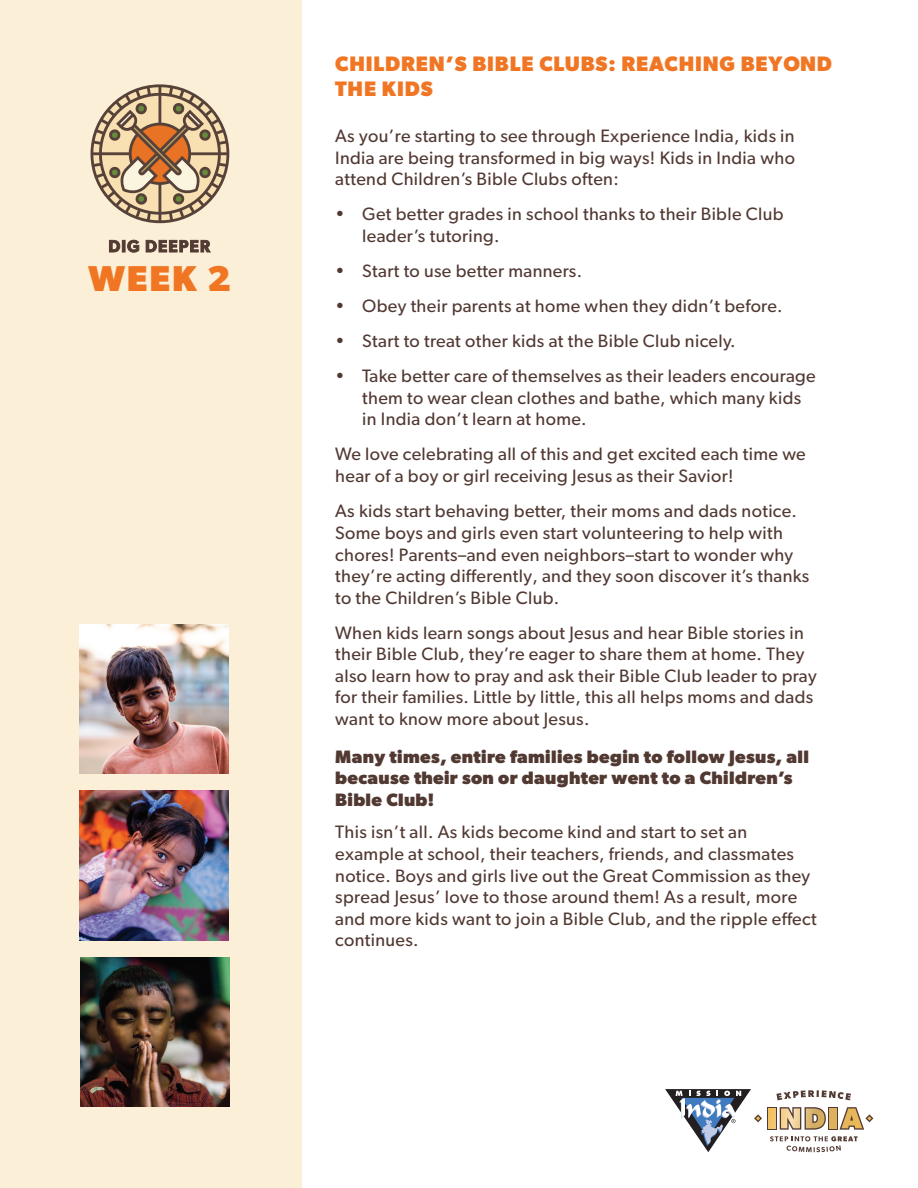
<style>
.page{position:relative;width:918px;height:1188px;background:#fff}
.page>*{position:absolute;margin:0;border:0;box-sizing:border-box;transform-origin:0 0}
.t1{font:700 36px "Gibson";color:#f07624}
.t2{font:700 21px/25.2px "Gibson";letter-spacing:.04em;color:#f07624}
.t3{font:18px/21.6px "Gibson";letter-spacing:.02em;color:#513932}
.t4{font:700 18px/21.6px "Gibson";letter-spacing:.02em;color:#513932}
</style>
<div class="page">
<div style="left:0;top:0;width:302px;height:1188px;background:#fbefd7"></div>
<svg style="left:91px;top:84px;width:138px;height:139px"></svg>
<svg style="left:109px;top:240px;width:31px;height:13px"></svg>
<svg style="left:146px;top:240px;width:65px;height:13px"></svg>
<svg style="left:770px;top:1136px;width:88px;height:16px"></svg>
<svg style="left:776px;top:1090px;width:75px;height:10px"></svg>
<svg style="left:767px;top:1107px;width:9px;height:23px"></svg>
<div style="left:829px;top:1107px;width:9px;height:23px;background:#ddb15d"></div>
<div style="left:769px;top:1108px;width:6px;height:20px;background:#f3c368"></div>
<svg style="left:780px;top:1107px;width:46px;height:23px"></svg>
<svg style="left:839px;top:1107px;width:34px;height:23px"></svg>
<svg style="left:665px;top:1089px;width:97px;height:63px"></svg>
<img style="left:80px;top:957px;width:149px;height:149px">
<img style="left:79px;top:791px;width:149px;height:149px">
<img style="left:79px;top:624px;width:149px;height:149px">
<h1 class="t1" style="left:89px;top:257px;width:144px">WEEK 2</h1>
<p class="t2" style="left:335px;top:50px;width:498px">CHILDREN’S BIBLE CLUBS: REACHING BEYOND<br>THE KIDS</p>
<p class="t3" style="left:335px;top:125px;width:461px;text-align:justify">As you’re starting to see through Experience India, kids in India are being transformed in big ways! Kids in India who attend Children’s Bible Clubs often:</p>
<p class="t3" style="left:362px;top:203px;width:423px;text-indent:-27px">• Get better grades in school thanks to their Bible Club leader’s tutoring.</p>
<p class="t3" style="left:335px;top:260px;width:248px">• Start to use better manners.</p>
<p class="t3" style="left:335px;top:295px;width:449px">• Obey their parents at home when they didn’t before.</p>
<p class="t3" style="left:335px;top:330px;width:402px">• Start to treat other kids at the Bible Club nicely.</p>
<p class="t3" style="left:362px;top:365px;width:455px;text-indent:-27px">• Take better care of themselves as their leaders encourage them to wear clean clothes and bathe, which many kids in India don’t learn at home.</p>
<p class="t3" style="left:335px;top:443px;width:472px">We love celebrating all of this and get excited each time we hear of a boy or girl receiving Jesus as their Savior!</p>
<p class="t3" style="left:335px;top:500px;width:476px">As kids start behaving better, their moms and dads notice.<br>Some boys and girls even start volunteering to help with chores! Parents–and even neighbors–start to wonder why they’re acting differently, and they soon discover it’s thanks to the Children’s Bible Club.</p>
<p class="t3" style="left:335px;top:621px;width:483px">When kids learn songs about Jesus and hear Bible stories in their Bible Club, they’re eager to share them at home. They also learn how to pray and ask their Bible Club leader to pray for their families. Little by little, this all helps moms and dads want to know more about Jesus.</p>
<p class="t4" style="left:335px;top:745px;width:475px">Many times, entire families begin to follow Jesus, all because their son or daughter went to a Children’s<br>Bible Club!</p>
<p class="t3" style="left:335px;top:821px;width:483px">This isn’t all. As kids become kind and start to set an example at school, their teachers, friends, and classmates notice. Boys and girls live out the Great Commission as they spread Jesus’ love to those around them! As a result, more and more kids want to join a Bible Club, and the ripple effect continues.</p>
</div>
